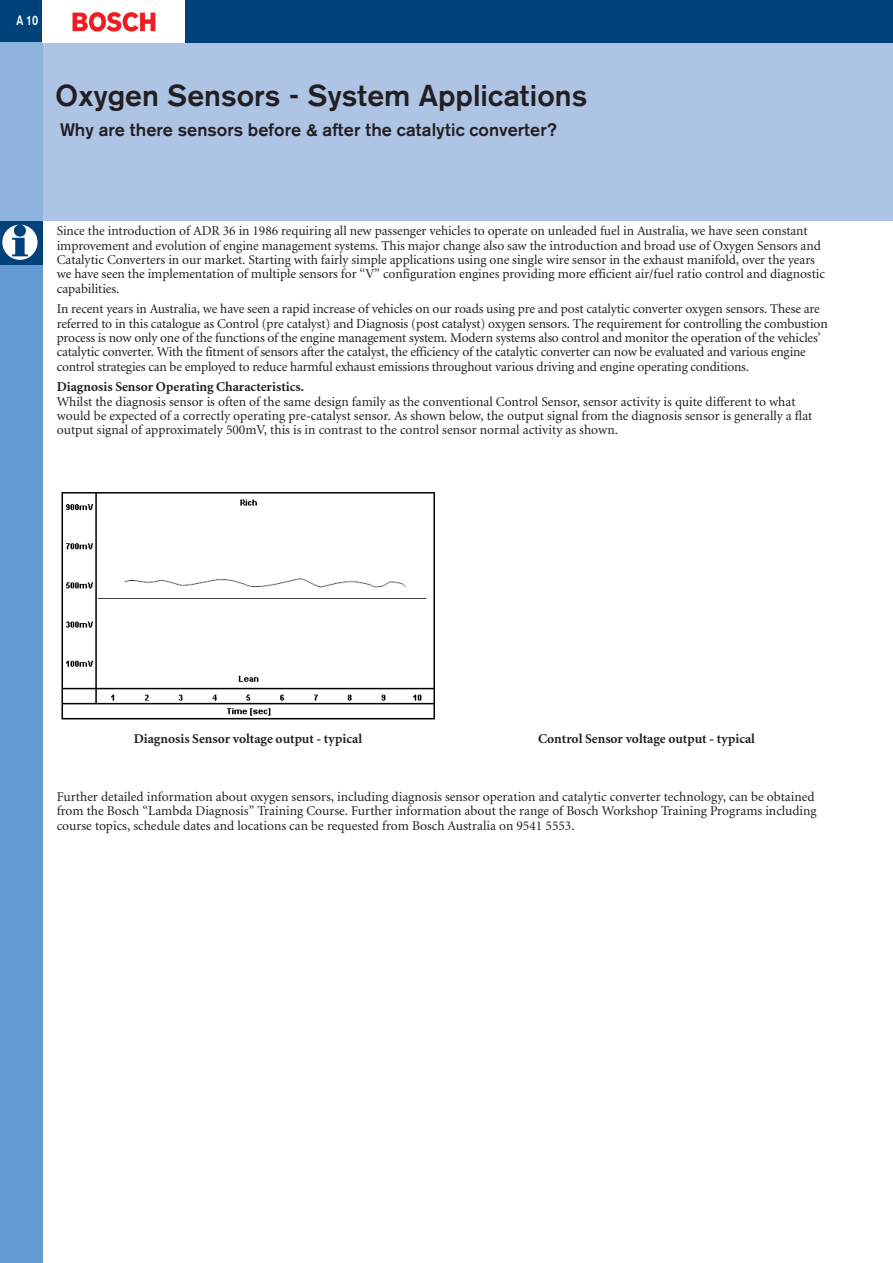
<style>
.page{position:relative;width:893px;height:1263px;background:#fff}
.page>*{position:absolute;margin:0;border:0;box-sizing:border-box;transform-origin:0 0}
.t1{font:500 30px "Akzidenz Grotesk BQ";color:#231f20}
.t2{font:500 18px "Akzidenz Grotesk BQ";color:#231f20}
.t3{font:13.5px/14.4px "Minion";letter-spacing:-.005em;color:#231f20}
.t4{font:700 13.5px "Minion";color:#231f20}
.t5{font:500 13.5px "Akzidenz Grotesk BQ";color:#fff;scale:.8 1}
</style>
<div class="page">
<div style="left:43px;top:43px;width:850px;height:178px;background:#adc4e5"></div>
<img style="left:61px;top:492px;width:374px;height:228px">
<div style="left:0;top:221px;width:43px;height:1042px;background:#6599d1"></div>
<div style="left:0;top:0;width:893px;height:43px;background:#004279"></div>
<div style="left:0;top:43px;width:43px;height:178px;background:#8fb2dd"></div>
<div style="left:43px;top:0;width:142px;height:43px;background:#fff"></div>
<svg style="left:73px;top:12px;width:82px;height:20px"></svg>
<div style="left:0;top:221px;width:43px;height:43px;background:#004279"></div>
<svg style="left:2px;top:224px;width:36px;height:36px"></svg>
<p class="t5" style="left:16px;top:13px;width:29px">A 10</p>
<h1 class="t1" style="left:55px;top:79px;width:534px">Oxygen Sensors - System Applications</h1>
<h2 class="t2" style="left:60px;top:120px;width:498px">Why are there sensors before &amp; after the catalytic converter?</h2>
<p class="t3" style="left:57px;top:225px;width:770px">Since the introduction of ADR 36 in 1986 requiring all new passenger vehicles to operate on unleaded fuel in Australia, we have seen constant improvement and evolution of engine management systems. This major change also saw the introduction and broad use of Oxygen Sensors and Catalytic Converters in our market. Starting with fairly simple applications using one single wire sensor in the exhaust manifold, over the years we have seen the implementation of multiple sensors for “V” configuration engines providing more efficient air/fuel ratio control and diagnostic capabilities.</p>
<p class="t3" style="left:57px;top:303px;width:772px">In recent years in Australia, we have seen a rapid increase of vehicles on our roads using pre and post catalytic converter oxygen sensors. These are referred to in this catalogue as Control (pre catalyst) and Diagnosis (post catalyst) oxygen sensors. The requirement for controlling the combustion process is now only one of the functions of the engine management system. Modern systems also control and monitor the operation of the vehicles’ catalytic converter. With the fitment of sensors after the catalyst, the efficiency of the catalytic converter can now be evaluated and various engine control strategies can be employed to reduce harmful exhaust emissions throughout various driving and engine operating conditions.</p>
<p class="t4" style="left:57px;top:382px;width:249px">Diagnosis Sensor Operating Characteristics.</p>
<p class="t3" style="left:57px;top:395px;width:757px">Whilst the diagnosis sensor is often of the same design family as the conventional Control Sensor, sensor activity is quite different to what would be expected of a correctly operating pre-catalyst sensor. As shown below, the output signal from the diagnosis sensor is generally a flat output signal of approximately 500mV, this is in contrast to the control sensor normal activity as shown.</p>
<p class="t4" style="left:134px;top:733px;width:230px">Diagnosis Sensor voltage output - typical</p>
<p class="t4" style="left:538px;top:733px;width:218px">Control Sensor voltage output - typical</p>
<p class="t3" style="left:57px;top:790px;width:761px">Further detailed information about oxygen sensors, including diagnosis sensor operation and catalytic converter technology, can be obtained from the Bosch “Lambda Diagnosis” Training Course. Further information about the range of Bosch Workshop Training Programs including course topics, schedule dates and locations can be requested from Bosch Australia on 9541 5553.</p>
</div>
